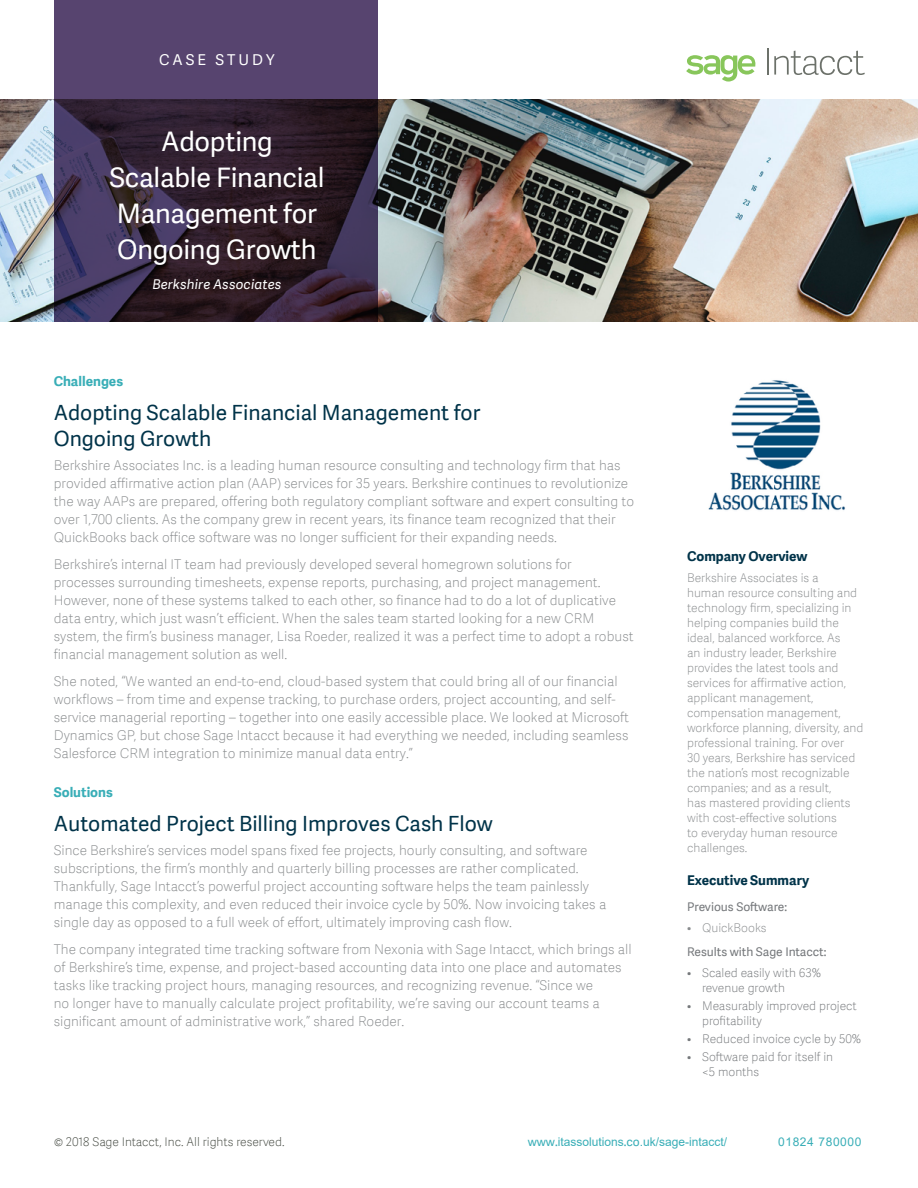
<style>
.page{position:relative;width:918px;height:1188px;background:#fff}
.page>*{position:absolute;margin:0;border:0;box-sizing:border-box;transform-origin:0 0}
.t1{font:27px/36px "Adelle Sans SAGE";letter-spacing:-.01em;color:#fff;text-align:center}
.t2{font:21px/25.2px "Adelle Sans SAGE";color:#003349}
.t3{font:15px "Adelle Sans SAGE";letter-spacing:.2em;color:#fff}
.t4{font:13.5px/18px "Adelle Sans SAGE Th";color:#888b8d}
.t5{font:700 13.5px "Adelle Sans SAGE";color:#003349}
.t6{font:italic 13.5px "Adelle Sans SAGE";letter-spacing:.01em;color:#fff}
.t7{font:700 13.5px "Adelle Sans SAGE";color:#39aeb7}
.t8{font:12px/15px "Adelle Sans SAGE Th";color:#888b8d}
.t9{font:12px/15px "Adelle Sans SAGE Th";color:#75787b}
.t10{font:12px "Adelle Sans SAGE";color:#75787b}
.t11{font:12px "Adelle Sans SAGE Th";color:#41463e}
.t12{font:12px "Arial";color:#39aeb7}
.t13{font:12px "Arial";letter-spacing:.05em;color:#39aeb7}
.s1{font-family:"Adelle Sans SAGE"}
</style>
<div class="page">
<img style="left:0;top:99px;width:918px;height:223px">
<svg style="left:54px;top:0;width:324px;height:322px;background:#3e2d48"></svg>
<svg style="left:686px;top:55px;width:70px;height:27px"></svg>
<hr style="left:767px;top:48px;width:2px;height:27px;background:#6c716a">
<svg style="left:774px;top:51px;width:91px;height:24px"></svg>
<img style="left:708px;top:380px;width:137px;height:131px">
<p class="t3" style="left:159px;top:49px;width:117px">CASE STUDY</p>
<h1 class="t1" style="left:109px;top:123px;width:217px">Adopting<br>Scalable Financial<br>Management for<br>Ongoing Growth</h1>
<p class="t6" style="left:152px;top:275px;width:131px">Berkshire Associates</p>
<p class="t7" style="left:54px;top:371px;width:71px">Challenges</p>
<h2 class="t2" style="left:54px;top:400px;width:428px">Adopting Scalable Financial Management for<br>Ongoing Growth</h2>
<p class="t4" style="left:54px;top:455px;width:582px">Berkshire Associates Inc. is a leading human resource consulting and technology firm that has provided affirmative action plan (AAP) services for 35 years. Berkshire continues to revolutionize the way AAPs are prepared, offering both regulatory compliant software and expert consulting to over 1,700 clients. As the company grew in recent years, its finance team recognized that their QuickBooks back office software was no longer sufficient for their expanding needs.</p>
<p class="t4" style="left:54px;top:554px;width:581px">Berkshire’s internal IT team had previously developed several homegrown solutions for processes surrounding timesheets, expense reports, purchasing, and project management.<br>However, none of these systems talked to each other, so finance had to do a lot of duplicative data entry, which just wasn’t efficient. When the sales team started looking for a new CRM system, the firm’s business manager, Lisa Roeder, realized it was a perfect time to adopt a robust financial management solution as well.</p>
<p class="t4" style="left:54px;top:671px;width:577px">She noted, “We wanted an end-to-end, cloud-based system that could bring all of our financial workflows – from time and expense tracking, to purchase orders, project accounting, and self&shy;service managerial reporting – together into one easily accessible place. We looked at Microsoft Dynamics GP, but chose Sage Intacct because it had everything we needed, including seamless Salesforce CRM integration to minimize manual data entry.”</p>
<p class="t7" style="left:54px;top:782px;width:61px">Solutions</p>
<h2 class="t2" style="left:54px;top:810px;width:441px">Automated Project Billing Improves Cash Flow</h2>
<p class="t4" style="left:54px;top:841px;width:554px">Since Berkshire’s services model spans fixed fee projects, hourly consulting, and software subscriptions, the firm’s monthly and quarterly billing processes are rather complicated.<br>Thankfully, Sage Intacct’s powerful project accounting software helps the team painlessly manage this complexity, and even reduced their invoice cycle by 50%. Now invoicing takes a single day as opposed to a full week of effort, ultimately improving cash flow.</p>
<p class="t4" style="left:54px;top:940px;width:579px">The company integrated time tracking software from Nexonia with Sage Intacct, which brings all of Berkshire’s time, expense, and project-based accounting data into one place and automates tasks like tracking project hours, managing resources, and recognizing revenue. “Since we<br>no longer have to manually calculate project profitability, we’re saving our account teams a significant amount of administrative work,” shared Roeder.</p>
<p class="t5" style="left:687px;top:546px;width:122px">Company Overview</p>
<p class="t8" style="left:687px;top:570px;width:178px">Berkshire Associates is a<br>human resource consulting and technology firm, specializing in helping companies build the ideal, balanced workforce. As<br>an industry leader, Berkshire provides the latest tools and services for affirmative action, applicant management, compensation management, workforce planning, diversity, and professional training. For over<br>30 years, Berkshire has serviced the nation’s most recognizable companies; and as a result,<br>has mastered providing clients with cost-effective solutions<br>to everyday human resource challenges.</p>
<p class="t5" style="left:687px;top:870px;width:124px">Executive Summary</p>
<p class="t10" style="left:687px;top:898px;width:102px">Previous Software:</p>
<p class="t8" style="left:687px;top:920px;width:81px">• QuickBooks</p>
<p class="t10" style="left:687px;top:943px;width:141px">Results with Sage Intacct:</p>
<p class="t9" style="left:702px;top:964px;width:121px;text-indent:-15px">• Scaled easily with 63% revenue growth</p>
<p class="t9" style="left:702px;top:997px;width:156px;text-indent:-15px">• Measurably improved project profitability</p>
<p class="t9" style="left:687px;top:1030px;width:176px">• Reduced invoice cycle by 50%</p>
<p class="t9" style="left:702px;top:1048px;width:133px;text-indent:-15px">• Software paid for itself in &lt;5 months</p>
<p class="t11" style="left:54px;top:1133px;width:232px">© 2018 Sage Intacct, Inc. All rights reserved.</p>
<p class="t12" style="left:528px;top:1134px;width:201px"><span class="s1">www.</span>itassolutions<span class="s1">.co</span>.uk/sage-intacct/</p>
<p class="t13" style="left:778px;top:1133px;width:85px">01824 780000</p>
</div>
